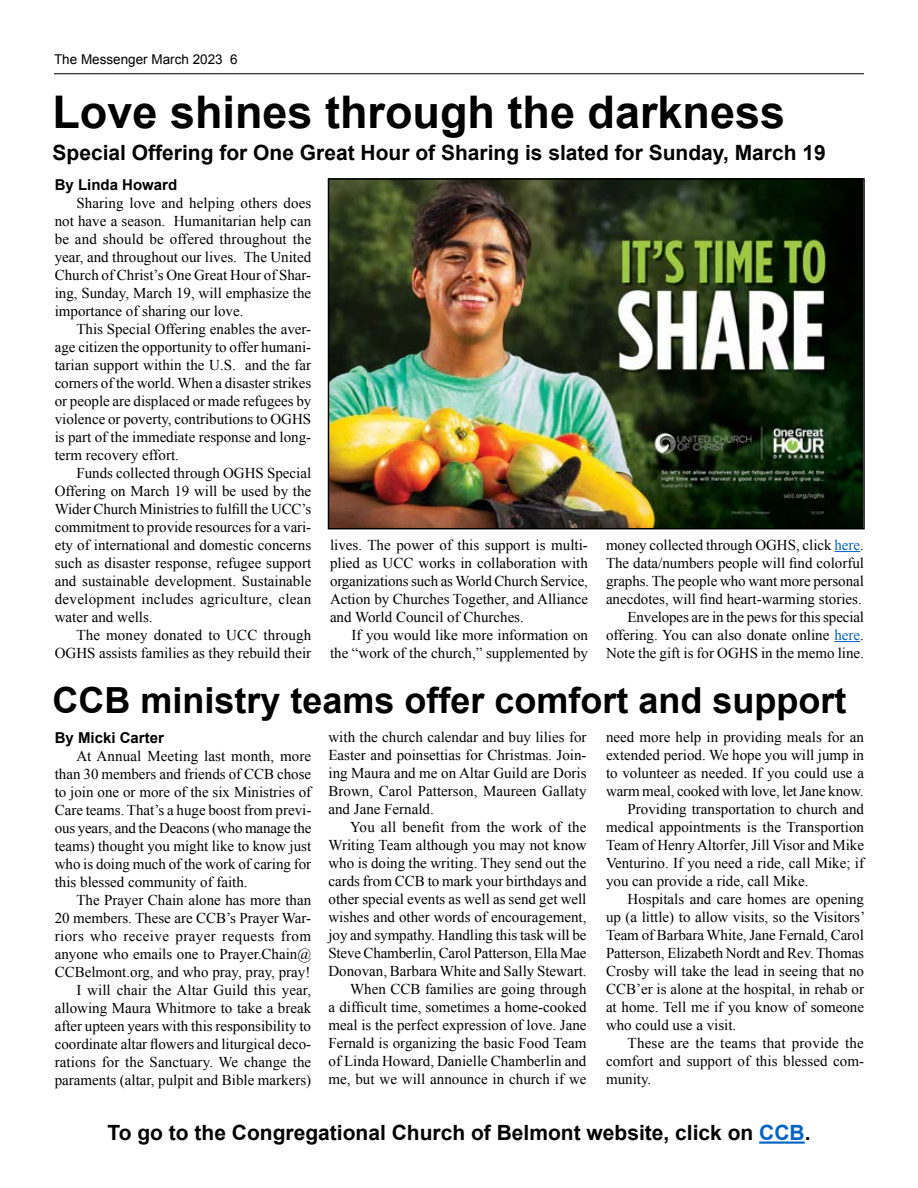
<style>
.page{position:relative;width:918px;height:1188px;background:#fff}
.page>*{position:absolute;margin:0;border:0;box-sizing:border-box;transform-origin:0 0}
.t1{font:700 45px "Arial";color:#000}
.t2{font:700 36px "Arial";color:#000}
.t3{font:700 21px "Arial";color:#000}
.t4{font:15px/18px "Times New Roman";color:#000;text-align:justify}
.t5{font:700 15px "Arial";color:#000}
.t6{font:13.5px "Arial";color:#000}
.s1{color:#0563c1}
</style>
<div class="page">
<hr style="left:54px;top:73px;width:810px;height:1px;background:#000">
<hr style="left:759px;top:1141px;width:46px;height:3px;background:#0563c1">
<img style="left:331px;top:181px;width:531px;height:345px">
<div style="left:328px;top:178px;width:537px;height:351px;border:2px solid #000"></div>
<svg style="left:835px;top:551px;width:25px;height:1px"></svg>
<svg style="left:834px;top:641px;width:26px;height:1px"></svg>
<p class="t6" style="left:54px;top:50px;width:185px">The Messenger March 2023 6</p>
<h1 class="t1" style="left:52px;top:82px;width:734px">Love shines through the darkness</h1>
<h3 class="t3" style="left:52px;top:139px;width:775px">Special Offering for One Great Hour of Sharing is slated for Sunday, March 19</h3>
<p class="t5" style="left:55px;top:175px;width:124px">By Linda Howard</p>
<p class="t4" style="left:55px;top:194px;width:258px;text-indent:22px">Sharing love and helping others does not have a season. Humanitarian help can be and should be offered throughout the year, and throughout our lives. The United Church of Christ’s One Great Hour of Shar&shy;ing, Sunday, March 19, will emphasize the importance of sharing our love.</p>
<p class="t4" style="left:55px;top:320px;width:258px;text-indent:22px">This Special Offering enables the aver&shy;age citizen the opportunity to offer humani&shy;tarian support within the U.S. and the far corners of the world. When a disaster strikes or people are displaced or made refugees by violence or poverty, contributions to OGHS is part of the immediate response and long&shy;term recovery effort.</p>
<p class="t4" style="left:55px;top:464px;width:258px;text-indent:22px">Funds collected through OGHS Special Offering on March 19 will be used by the Wider Church Ministries to fulfill the UCC’s commitment to provide resources for a vari&shy;ety of international and domestic concerns such as disaster response, refugee support and sustainable development. Sustainable development includes agriculture, clean water and wells.</p>
<p class="t4" style="left:55px;top:626px;width:258px;text-align:right">The money donated to UCC through<br>OGHS assists families as they rebuild their</p>
<p class="t4" style="left:330px;top:536px;width:260px">lives. The power of this support is multi&shy;plied as UCC works in collaboration with organizations such as World Church Service, Action by Churches Together, and Alliance and World Council of Churches.</p>
<p class="t4" style="left:330px;top:626px;width:260px;text-align:right">If you would like more information on the “work of the church,” supplemented by</p>
<p class="t4" style="left:606px;top:536px;width:260px;text-align:right">money collected through OGHS, click <span class="s1">here</span>.<br>The data/numbers people will find colorful graphs. The people who want more personal anecdotes, will find heart-warming stories.<br>Envelopes are in the pews for this special offering. You can also donate online <span class="s1">here</span>.<br>Note the gift is for OGHS in the memo line.</p>
<h2 class="t2" style="left:52px;top:677px;width:796px">CCB ministry teams offer comfort and support</h2>
<p class="t4" style="left:606px;top:728px;width:260px">need more help in providing meals for an</p>
<p class="t4" style="left:606px;top:746px;width:260px">extended period. We hope you will jump in</p>
<p class="t4" style="left:606px;top:764px;width:260px">to volunteer as needed. If you could use a</p>
<p class="t4" style="left:606px;top:782px;width:259px">warm meal, cooked with love, let Jane know.</p>
<p class="t4" style="left:628px;top:800px;width:238px">Providing transportation to church and</p>
<p class="t4" style="left:606px;top:818px;width:260px">medical appointments is the Transportion</p>
<p class="t4" style="left:606px;top:836px;width:260px">Team of Henry Altorfer, Jill Visor and Mike</p>
<p class="t4" style="left:606px;top:854px;width:260px">Venturino. If you need a ride, call Mike; if</p>
<p class="t4" style="left:606px;top:872px;width:204px">you can provide a ride, call Mike.</p>
<p class="t4" style="left:628px;top:890px;width:238px">Hospitals and care homes are opening</p>
<p class="t4" style="left:606px;top:908px;width:261px">up (a little) to allow visits, so the Visitors’</p>
<p class="t4" style="left:606px;top:926px;width:259px">Team of Barbara White, Jane Fernald, Carol</p>
<p class="t4" style="left:606px;top:944px;width:260px">Patterson, Elizabeth Nordt and Rev. Thomas</p>
<p class="t4" style="left:606px;top:962px;width:259px">Crosby will take the lead in seeing that no</p>
<p class="t4" style="left:606px;top:980px;width:260px">CCB’er is alone at the hospital, in rehab or</p>
<p class="t4" style="left:606px;top:998px;width:260px">at home. Tell me if you know of someone</p>
<p class="t4" style="left:606px;top:1016px;width:132px">who could use a visit.</p>
<p class="t4" style="left:628px;top:1034px;width:238px">These are the teams that provide the</p>
<p class="t4" style="left:606px;top:1052px;width:259px">comfort and support of this blessed com-</p>
<p class="t4" style="left:606px;top:1070px;width:47px">munity.</p>
<p class="t5" style="left:55px;top:728px;width:111px">By Micki Carter</p>
<p class="t4" style="left:55px;top:746px;width:258px;text-indent:22px">At Annual Meeting last month, more than 30 members and friends of CCB chose to join one or more of the six Ministries of Care teams. That’s a huge boost from previ&shy;ous years, and the Deacons (who manage the teams) thought you might like to know just who is doing much of the work of caring for this blessed community of faith.</p>
<p class="t4" style="left:55px;top:890px;width:258px;text-align:right">The Prayer Chain alone has more than<br>20 members. These are CCB’s Prayer War&shy;riors who receive prayer requests from anyone who emails one to Prayer.Chain@ CCBelmont.org, and who pray, pray, pray!<br>I will chair the Altar Guild this year, allowing Maura Whitmore to take a break after upteen years with this responsibility to coordinate altar flowers and liturgical deco&shy;rations for the Sanctuary. We change the paraments (altar, pulpit and Bible markers)</p>
<p class="t4" style="left:328px;top:728px;width:260px">with the church calendar and buy lilies for Easter and poinsettias for Christmas. Join&shy;ing Maura and me on Altar Guild are Doris Brown, Carol Patterson, Maureen Gallaty and Jane Fernald.</p>
<p class="t4" style="left:328px;top:818px;width:260px;text-align:right">You all benefit from the work of the Writing Team although you may not know who is doing the writing. They send out the cards from CCB to mark your birthdays and other special events as well as send get well wishes and other words of encouragement, joy and sympathy. Handling this task will be Steve Chamberlin, Carol Patterson, Ella Mae Donovan, Barbara White and Sally Stewart.<br>When CCB families are going through<br>a difficult time, sometimes a home-cooked meal is the perfect expression of love. Jane Fernald is organizing the basic Food Team of Linda Howard, Danielle Chamberlin and me, but we will announce in church if we</p>
<h3 class="t3" style="left:107px;top:1119px;width:705px">To go to the Congregational Church of Belmont website, click on <span class="s1">CCB</span>.</h3>
</div>
